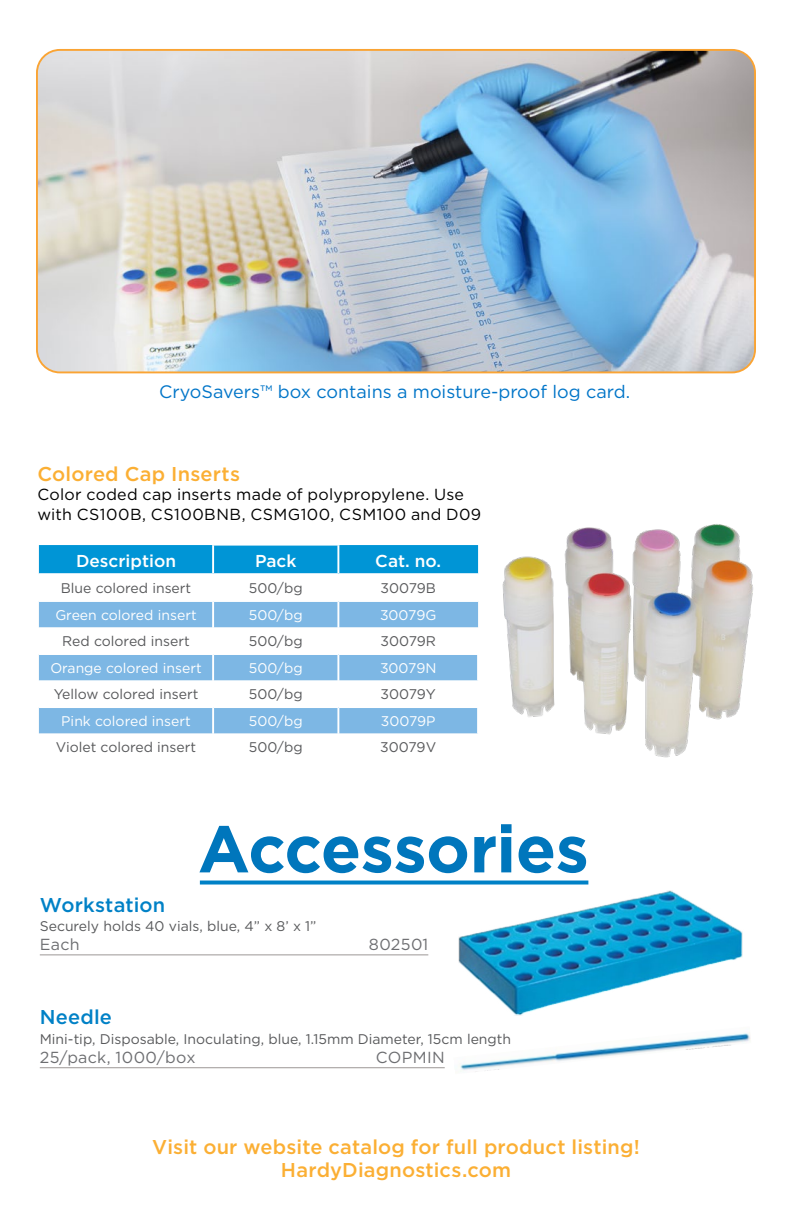
<style>
.page{position:relative;width:792px;height:1224px;background:#fff}
.page>*{position:absolute;margin:0;border:0;box-sizing:border-box;transform-origin:0 0}
.t1{font:700 66px "Gotham";letter-spacing:-.01em;color:#0076bc}
.t2{font:500 20px/23.2px "Gotham";letter-spacing:.01em;color:#fbaf34;text-align:center}
.t3{font:500 20px "Gotham";letter-spacing:.01em;color:#0081c6}
.t4{font:18px "Gotham";color:#0075c8}
.t5{font:500 17.2px "Gotham";color:#fff}
.t6{font:16px/19.2px "Gotham";letter-spacing:.02em;color:#000}
.t7{font:16px "Gotham";letter-spacing:.02em;color:#6d6e71}
.t8{font:14px "Gotham";color:#58595b}
.t9{font:14px "Gotham";color:#fff}
</style>
<div class="page">
<img style="left:37px;top:50px;width:718px;height:322px">
<div style="left:36px;top:49px;width:720px;height:324px;border:2px solid #faa434;border-radius:23px"></div>
<img style="left:460px;top:1032px;width:291px;height:40px">
<img style="left:424px;top:880px;width:319px;height:136px">
<hr style="left:40px;top:1067px;width:405px;height:1px;background:#9c9796">
<hr style="left:40px;top:955px;width:388px;height:1px;background:#9c9796">
<svg style="left:200px;top:881px;width:388px;height:4px;background:#1e90cc"></svg>
<div style="left:39px;top:545px;width:351px;height:28px;background:#0095d6"></div>
<div style="left:39px;top:602px;width:351px;height:132px;background:#7db7e4"></div>
<svg style="left:39px;top:628px;width:351px;height:25px"></svg>
<svg style="left:39px;top:681px;width:351px;height:25px"></svg>
<hr style="left:337px;top:545px;width:2px;height:28px;background:#fff">
<hr style="left:212px;top:602px;width:2px;height:26px;background:#fff">
<hr style="left:337px;top:602px;width:2px;height:26px;background:#fff">
<hr style="left:212px;top:628px;width:2px;height:25px;background:#fff">
<hr style="left:337px;top:628px;width:2px;height:25px;background:#fff">
<hr style="left:212px;top:681px;width:2px;height:25px;background:#fff">
<hr style="left:337px;top:681px;width:2px;height:25px;background:#fff">
<hr style="left:39px;top:653px;width:174px;height:2px;background:#fff">
<hr style="left:213px;top:653px;width:125px;height:2px;background:#fff">
<hr style="left:338px;top:653px;width:141px;height:2px;background:#fff">
<hr style="left:212px;top:655px;width:2px;height:26px;background:#fff">
<hr style="left:337px;top:655px;width:2px;height:26px;background:#fff">
<hr style="left:39px;top:706px;width:174px;height:2px;background:#fff">
<hr style="left:213px;top:706px;width:125px;height:2px;background:#fff">
<hr style="left:338px;top:706px;width:141px;height:2px;background:#fff">
<hr style="left:212px;top:708px;width:2px;height:26px;background:#fff">
<hr style="left:337px;top:708px;width:2px;height:26px;background:#fff">
<hr style="left:212px;top:545px;width:127px;height:1px;background:#fff">
<hr style="left:212px;top:545px;width:2px;height:28px;background:#fff">
<img style="left:390px;top:524px;width:363px;height:234px">
<p class="t4" style="left:159px;top:380px;width:473px">CryoSavers™ box contains a moisture-proof log card.</p>
<h2 class="t2" style="left:37px;top:462px;width:204px">Colored Cap Inserts</h2>
<p class="t6" style="left:37px;top:485px;width:445px">Color coded cap inserts made of polypropylene. Use with CS100B, CS100BNB, CSMG100, CSM100 and D09</p>
<p class="t5" style="left:76px;top:549px;width:102px">Description</p>
<p class="t5" style="left:255px;top:549px;width:43px">Pack</p>
<p class="t5" style="left:375px;top:549px;width:67px">Cat. no.</p>
<p class="t8" style="left:61px;top:579px;width:132px">Blue colored insert</p>
<p class="t8" style="left:249px;top:579px;width:55px">500/bg</p>
<p class="t8" style="left:380px;top:579px;width:57px">30079B</p>
<p class="t9" style="left:55px;top:606px;width:143px">Green colored insert</p>
<p class="t9" style="left:249px;top:606px;width:55px">500/bg</p>
<p class="t9" style="left:380px;top:606px;width:58px">30079G</p>
<p class="t8" style="left:62px;top:632px;width:129px">Red colored insert</p>
<p class="t8" style="left:249px;top:632px;width:55px">500/bg</p>
<p class="t8" style="left:380px;top:632px;width:57px">30079R</p>
<p class="t9" style="left:50px;top:659px;width:153px">Orange colored insert</p>
<p class="t9" style="left:249px;top:659px;width:55px">500/bg</p>
<p class="t9" style="left:380px;top:659px;width:58px">30079N</p>
<p class="t8" style="left:54px;top:685px;width:146px">Yellow colored insert</p>
<p class="t8" style="left:249px;top:685px;width:55px">500/bg</p>
<p class="t8" style="left:381px;top:685px;width:57px">30079Y</p>
<p class="t9" style="left:61px;top:712px;width:131px">Pink colored insert</p>
<p class="t9" style="left:249px;top:712px;width:55px">500/bg</p>
<p class="t9" style="left:381px;top:712px;width:56px">30079P</p>
<p class="t8" style="left:56px;top:739px;width:142px">Violet colored insert</p>
<p class="t8" style="left:249px;top:739px;width:55px">500/bg</p>
<p class="t8" style="left:380px;top:739px;width:57px">30079V</p>
<h1 class="t1" style="left:198px;top:805px;width:392px">Accessories</h1>
<h2 class="t3" style="left:40px;top:891px;width:127px">Workstation</h2>
<p class="t8" style="left:40px;top:917px;width:278px">Securely holds 40 vials, blue, 4” x 8’ x 1”</p>
<p class="t7" style="left:40px;top:934px;width:41px">Each</p>
<p class="t7" style="left:369px;top:934px;width:61px">802501</p>
<h2 class="t3" style="left:40px;top:1004px;width:74px">Needle</h2>
<p class="t8" style="left:40px;top:1030px;width:473px">Mini-tip, Disposable, Inoculating, blue, 1.15mm Diameter, 15cm length</p>
<p class="t7" style="left:40px;top:1047px;width:157px">25/pack, 1000/box</p>
<p class="t7" style="left:376px;top:1047px;width:70px">COPMIN</p>
<h2 class="t2" style="left:152px;top:1135px;width:489px">Visit our website catalog for full product listing!<br>HardyDiagnostics.com</h2>
</div>
